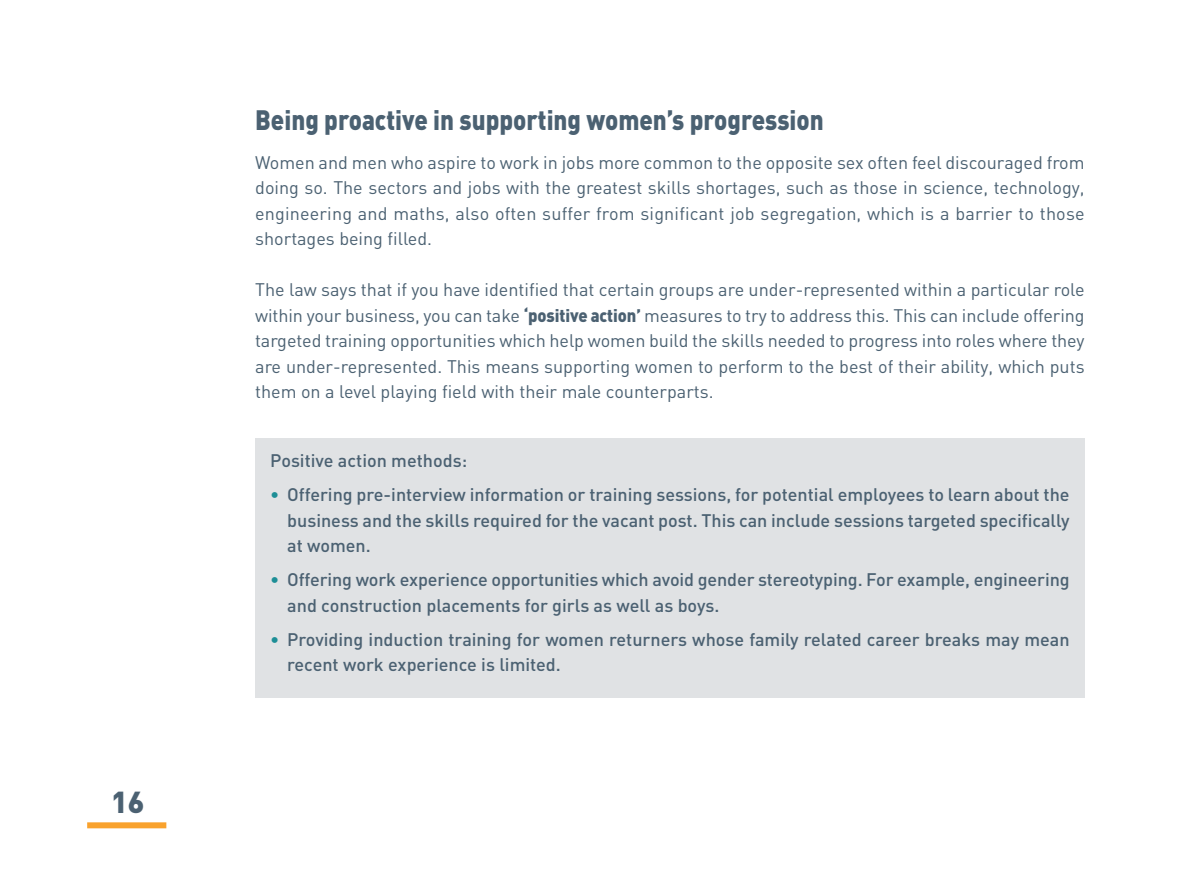
<style>
.page{position:relative;width:1191px;height:893px;background:#fff}
.page>*{position:absolute;margin:0;border:0;box-sizing:border-box;transform-origin:0 0}
.t1{font:900 30px "DIN";color:#4b6172}
.t2{font:900 27.75px "DIN";color:#4b6172;scale:.87 1}
.t3{font:18px/25.5px "DIN";color:#4b6172;text-align:justify}
.t4{font:500 18px/25.5px "DIN";color:#4b6172}
.s1{font-weight:900}
.s2{color:#1d8e96}
</style>
<div class="page">
<div style="left:87px;top:822px;width:79px;height:6px;background:#f9a22d"></div>
<div style="left:255px;top:438px;width:829px;height:259px;background:#e0e2e4"></div>
<h1 class="t1" style="left:111px;top:785px;width:35px">16</h1>
<h2 class="t2" style="left:255px;top:105px;width:655px">Being proactive in supporting women’s progression</h2>
<p class="t3" style="left:255px;top:150px;width:831px">Women and men who aspire to work in jobs more common to the opposite sex often feel discouraged from doing so. The sectors and jobs with the greatest skills shortages, such as those in science, technology, engineering and maths, also often suffer from significant job segregation, which is a barrier to those shortages being filled.</p>
<p class="t3" style="left:255px;top:277px;width:831px">The law says that if you have identified that certain groups are under-represented within a particular role within your business, you can take <span class="s1">‘positive action’</span> measures to try to address this. This can include offering targeted training opportunities which help women build the skills needed to progress into roles where they are under-represented. This means supporting women to perform to the best of their ability, which puts them on a level playing field with their male counterparts.</p>
<p class="t4" style="left:270px;top:448px;width:198px">Positive action methods:</p>
<p class="t4" style="left:287px;top:482px;width:784px;text-align:justify;text-indent:-17px"><span class="s2">•</span> Offering pre-interview information or training sessions, for potential employees to learn about the business and the skills required for the vacant post. This can include sessions targeted specifically at women.</p>
<p class="t4" style="left:287px;top:567px;width:784px;text-indent:-17px"><span class="s2">•</span> Offering work experience opportunities which avoid gender stereotyping. For example, engineering and construction placements for girls as well as boys.</p>
<p class="t4" style="left:287px;top:627px;width:784px;text-indent:-17px"><span class="s2">•</span> Providing induction training for women returners whose family related career breaks may mean recent work experience is limited.</p>
</div>
